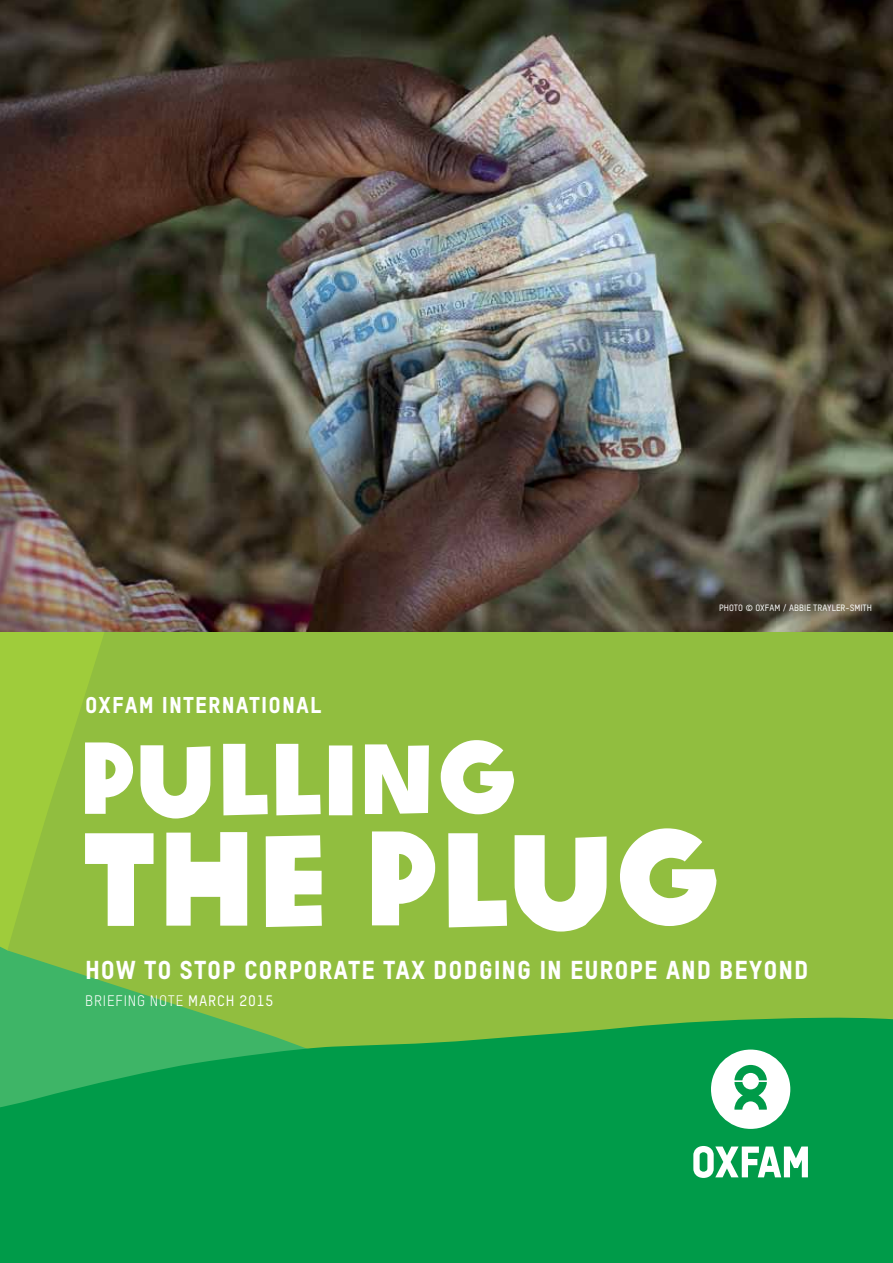
<style>
.page{position:relative;width:893px;height:1263px;background:#fff}
.page>*{position:absolute;margin:0;border:0;box-sizing:border-box;transform-origin:0 0}
.t1{font:25.5px "Oxfam TSTARPRO Headline";letter-spacing:.035em;color:#fff}
.t2{font:22.5px "Oxfam TSTARPRO Headline";letter-spacing:.05em;color:#fff}
.t3{font:15px "Oxfam TSTARPRO";color:#fff}
.t4{font:500 9px "Oxfam TSTARPRO";color:#fff}
.s1{font-weight:500}
</style>
<div class="page">
<div style="left:0;top:631px;width:7px;height:319px;background:#9fcc3b"></div>
<svg style="left:7px;top:631px;width:886px;height:386px;background:#8fbe3f"></svg>
<svg style="left:0;top:1017px;width:893px;height:246px;background:#0b9e4a"></svg>
<img style="left:0;top:0;width:893px;height:631px">
<svg style="left:85px;top:740px;width:429px;height:78px"></svg>
<svg style="left:85px;top:828px;width:631px;height:103px"></svg>
<svg style="left:711px;top:1049px;width:79px;height:80px"></svg>
<svg style="left:693px;top:1146px;width:115px;height:32px"></svg>
<p class="t2" style="left:85px;top:691px;width:238px">OXFAM INTERNATIONAL</p>
<p class="t4" style="left:719px;top:602px;width:154px">PHOTO © OXFAM / ABBIE TRAYLER-SMITH</p>
<p class="t1" style="left:85px;top:954px;width:725px">HOW TO STOP CORPORATE TAX DODGING IN EUROPE AND BEYOND</p>
<p class="t3" style="left:85px;top:992px;width:190px">BRIEFING NOTE <span class="s1">MARCH 2015</span></p>
</div>
